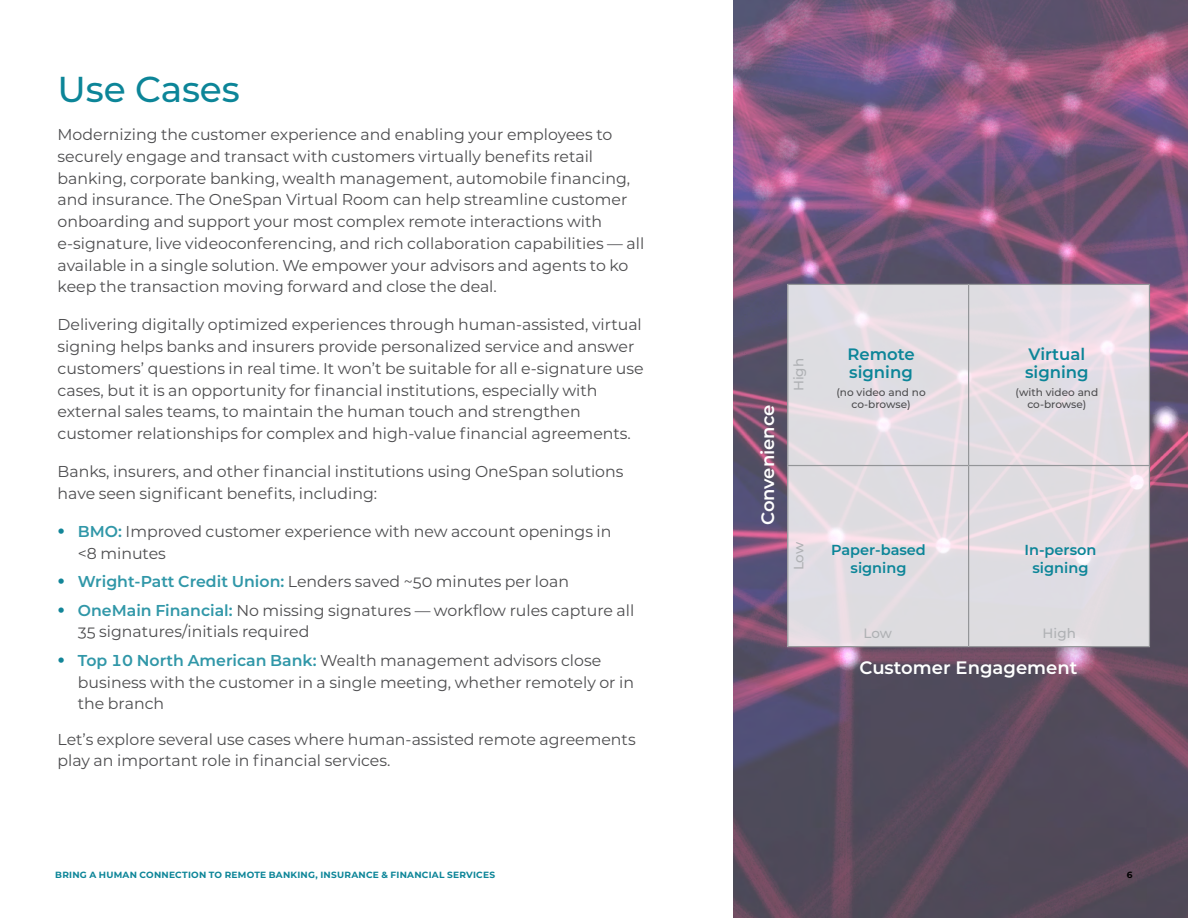
<style>
.page{position:relative;width:1188px;height:918px;background:#fff}
.page>*{position:absolute;margin:0;border:0;box-sizing:border-box;transform-origin:0 0}
.t1{font:500 36px "Montserrat";letter-spacing:-.005em;color:#0c8598}
.t2{font:600 18px "Montserrat";color:#fff}
.t3{font:600 16.5px/18px "Montserrat";color:#0c8598}
.t4{font:15.75px/21.8px "Montserrat";color:#4d4d4f}
.t5{font:600 14.55px/18px "Montserrat";color:#0c8598;text-align:center}
.t6{font:500 13.5px "Montserrat";color:#afb1b4}
.t7{font:500 10.5px/12.6px "Montserrat";color:#4d4d4f;text-align:center}
.t8{font:700 9px "Montserrat";letter-spacing:.025em;color:#0c8598}
.t9{font:700 9px "Montserrat";color:#000}
.s1{font-weight:700;font-size:21px;color:#128598}
.s2{font-weight:600;color:#3097a8}
</style>
<div class="page">
<img style="left:734px;top:0;width:454px;height:918px">
<svg style="left:788px;top:285px;width:361px;height:361px;background:#e1dce2"></svg>
<hr style="left:787px;top:284px;width:182px;height:1px;background:#939598">
<hr style="left:787px;top:285px;width:1px;height:180px;background:#939598">
<hr style="left:969px;top:284px;width:181px;height:1px;background:#939598">
<hr style="left:968px;top:285px;width:1px;height:180px;background:#939598">
<hr style="left:1149px;top:285px;width:1px;height:180px;background:#939598">
<hr style="left:787px;top:465px;width:182px;height:1px;background:#939598">
<hr style="left:787px;top:466px;width:1px;height:180px;background:#939598">
<hr style="left:969px;top:465px;width:181px;height:1px;background:#939598">
<hr style="left:968px;top:466px;width:1px;height:180px;background:#939598">
<hr style="left:1149px;top:466px;width:1px;height:180px;background:#939598">
<hr style="left:787px;top:646px;width:182px;height:1px;background:#939598">
<hr style="left:969px;top:646px;width:181px;height:1px;background:#939598">
<h1 class="t1" style="left:58px;top:64px;width:184px">Use Cases</h1>
<p class="t4" style="left:58px;top:123px;width:588px">Modernizing the customer experience and enabling your employees to securely engage and transact with customers virtually benefits retail banking, corporate banking, wealth management, automobile financing, and insurance. The OneSpan Virtual Room can help streamline customer onboarding and support your most complex remote interactions with e-signature, live videoconferencing, and rich collaboration capabilities — all available in a single solution. We empower your advisors and agents to ko keep the transaction moving forward and close the deal.</p>
<p class="t4" style="left:58px;top:313px;width:587px">Delivering digitally optimized experiences through human-assisted, virtual signing helps banks and insurers provide personalized service and answer customers’ questions in real time. It won’t be suitable for all e-signature use cases, but it is an opportunity for financial institutions, especially with external sales teams, to maintain the human touch and strengthen customer relationships for complex and high-value financial agreements.</p>
<p class="t4" style="left:58px;top:460px;width:567px">Banks, insurers, and other financial institutions using OneSpan solutions have seen significant benefits, including:</p>
<p class="t4" style="left:78px;top:520px;width:535px;text-indent:-20px"><span class="s1">•</span> <span class="s2">BMO:</span> Improved customer experience with new account openings in &lt;8 minutes</p>
<p class="t4" style="left:58px;top:570px;width:513px"><span class="s1">•</span> <span class="s2">Wright-Patt Credit Union:</span> Lenders saved ~50 minutes per loan</p>
<p class="t4" style="left:78px;top:599px;width:558px;text-indent:-20px"><span class="s1">•</span> <span class="s2">OneMain Financial:</span> No missing signatures — workflow rules capture all<br>35 signatures/initials required</p>
<p class="t4" style="left:78px;top:649px;width:558px;text-indent:-20px"><span class="s1">•</span> <span class="s2">Top 10 North American Bank:</span> Wealth management advisors close business with the customer in a single meeting, whether remotely or in the branch</p>
<p class="t4" style="left:58px;top:728px;width:580px">Let’s explore several use cases where human-assisted remote agreements play an important role in financial services.</p>
<p class="t2" style="left:755px;top:525px;width:122px;rotate:-90deg">Convenience</p>
<p class="t6" style="left:789px;top:391px;width:35px;rotate:-90deg">High</p>
<p class="t6" style="left:789px;top:570px;width:30px;rotate:-90deg">Low</p>
<p class="t3" style="left:847px;top:344px;width:69px">Remote signing</p>
<p class="t7" style="left:836px;top:385px;width:91px">(no video and no co-browse)</p>
<p class="t3" style="left:1025px;top:344px;width:65px">Virtual signing</p>
<p class="t7" style="left:1016px;top:385px;width:84px">(with video and co-browse)</p>
<p class="t5" style="left:831px;top:540px;width:96px">Paper-based signing</p>
<p class="t5" style="left:1024px;top:540px;width:74px">In-person signing</p>
<p class="t6" style="left:864px;top:624px;width:30px">Low</p>
<p class="t6" style="left:1043px;top:624px;width:35px">High</p>
<p class="t2" style="left:860px;top:655px;width:219px">Customer Engagement</p>
<p class="t8" style="left:55px;top:868px;width:441px">BRING A HUMAN CONNECTION TO REMOTE BANKING, INSURANCE &amp; FINANCIAL SERVICES</p>
<p class="t9" style="left:1127px;top:868px;width:7px">6</p>
</div>
